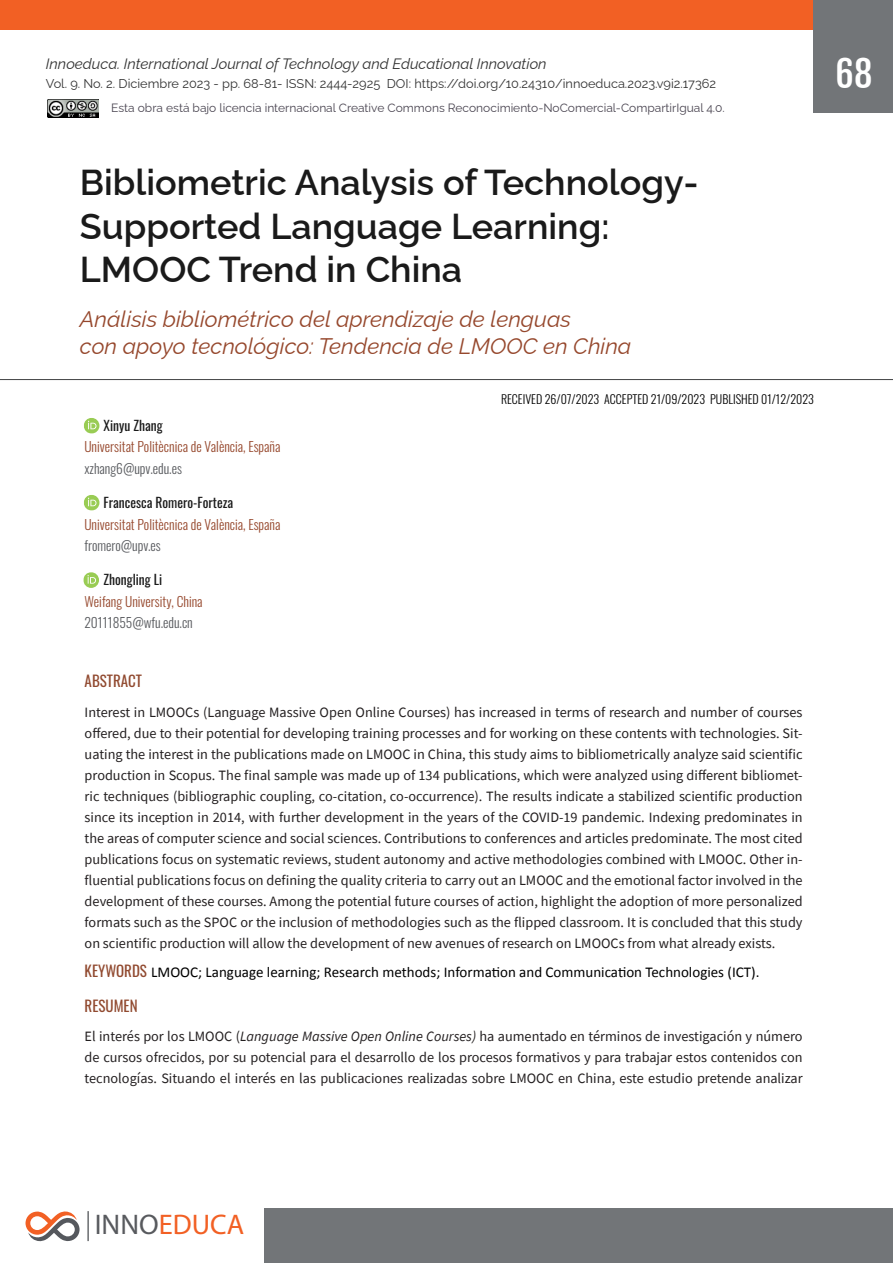
<style>
.page{position:relative;width:893px;height:1263px;background:#fff}
.page>*{position:absolute;margin:0;border:0;box-sizing:border-box;transform-origin:0 0}
.t1{font:600 36px/43.2px "Raleway";color:#1a1a1a}
.t2{font:36px "Fjalla One";color:#fff}
.t3{font:28.5px "Myriad Pro";color:#f26024}
.t4{font:italic 22.5px/27px "Raleway";color:#96482d}
.RESUMEN{font:15px "Calibri";color:#000}
.t5{font:italic 15px "Raleway";color:#333}
.RESUMEN-2{font:15px "Oswald";color:#914a30}
.RESUMEN-3{font:14.25px/21px "Source Sans Pro";color:#231f20;text-align:justify}
.t6{font:300 13.5px "Oswald";color:#96482d}
.t7{font:300 13.5px "Oswald";color:#585a5e}
.t8{font:13.5px "Oswald";color:#1a1a1a}
.t9{font:12.75px "Raleway";color:#333}
.TEXTO{font:12px "Raleway";color:#4a4551}
.t10{font:300 12px "Oswald";color:#000}
.s1{font-family:"Oswald";color:#914a30}
.s2{font-style:italic}
.s3{color:#585a5e}
</style>
<div class="page">
<div style="left:0;top:0;width:893px;height:30px;background:#f26024"></div>
<div style="left:814px;top:0;width:79px;height:112px;background:#727578"></div>
<div style="left:264px;top:1209px;width:629px;height:54px;background:#727578"></div>
<img style="left:87px;top:1211px;width:2px;height:30px">
<svg style="left:26px;top:1211px;width:54px;height:30px"></svg>
<hr style="left:0;top:379px;width:893px;height:1px;background:#4b4c4d">
<img style="left:47px;top:99px;width:52px;height:18px">
<svg style="left:84px;top:418px;width:15px;height:16px"></svg>
<svg style="left:84px;top:495px;width:15px;height:15px"></svg>
<svg style="left:83px;top:572px;width:16px;height:16px"></svg>
<p class="t5" style="left:46px;top:51px;width:502px">Innoeduca. International Journal of Technology and Educational Innovation</p>
<p class="t9" style="left:46px;top:74px;width:672px">Vol. 9. No. 2. Diciembre 2023 - pp. 68-81- ISSN: 2444-2925 DOI: https://doi.org/10.24310/innoeduca.2023.v9i2.17362</p>
<p class="TEXTO" style="left:111px;top:98px;width:615px">Esta obra está bajo licencia internacional Creative Commons Reconocimiento-NoComercial-CompartirIgual 4.0.</p>
<p class="t1" style="left:80px;top:157px;width:620px">Bibliometric Analysis of Technology-<br>Supported Language Learning:<br>LMOOC Trend in China</p>
<p class="t4" style="left:80px;top:303px;width:553px">Análisis bibliométrico del aprendizaje de lenguas<br>con apoyo tecnológico: Tendencia de LMOOC en China</p>
<p class="t8" style="left:104px;top:413px;width:61px">Xinyu Zhang</p>
<p class="t6" style="left:84px;top:435px;width:198px">Universitat Politècnica de València, España</p>
<p class="t7" style="left:84px;top:456px;width:99px">xzhang6@upv.edu.es</p>
<p class="t8" style="left:104px;top:490px;width:131px">Francesca Romero-Forteza</p>
<p class="t6" style="left:84px;top:512px;width:198px">Universitat Politècnica de València, España</p>
<p class="t7" style="left:84px;top:533px;width:78px">fromero@upv.es</p>
<p class="t8" style="left:104px;top:568px;width:60px">Zhongling Li</p>
<p class="t6" style="left:84px;top:589px;width:120px">Weifang University, China</p>
<p class="t7" style="left:84px;top:611px;width:110px">20111855@wfu.edu.cn</p>
<p class="t10" style="left:501px;top:389px;width:314px">RECEIVED 26/07/2023 ACCEPTED 21/09/2023 PUBLISHED 01/12/2023</p>
<p class="RESUMEN-2" style="left:85px;top:667px;width:59px">ABSTRACT</p>
<p class="RESUMEN-3" style="left:85px;top:701px;width:720px">Interest in LMOOCs (Language Massive Open Online Courses) has increased in terms of research and number of courses offered, due to their potential for developing training processes and for working on these contents with technologies. Sit&shy;uating the interest in the publications made on LMOOC in China, this study aims to bibliometrically analyze said scientific production in Scopus. The final sample was made up of 134 publications, which were analyzed using different bibliomet&shy;ric techniques (bibliographic coupling, co-citation, co-occurrence). The results indicate a stabilized scientific production since its inception in 2014, with further development in the years of the COVID-19 pandemic. Indexing predominates in the areas of computer science and social sciences. Contributions to conferences and articles predominate. The most cited publications focus on systematic reviews, student autonomy and active methodologies combined with LMOOC. Other in&shy;fluential publications focus on defining the quality criteria to carry out an LMOOC and the emotional factor involved in the development of these courses. Among the potential future courses of action, highlight the adoption of more personalized formats such as the SPOC or the inclusion of methodologies such as the flipped classroom. It is concluded that this study on scientific production will allow the development of new avenues of research on LMOOCs from what already exists.</p>
<p class="RESUMEN" style="left:85px;top:963px;width:676px"><span class="s1">KEYWORDS</span> LMOOC; Language learning; Research methods; Information and Communication Technologies (ICT).</p>
<p class="RESUMEN-2" style="left:85px;top:992px;width:55px">RESUMEN</p>
<p class="RESUMEN-3" style="left:85px;top:1026px;width:719px">El interés por los LMOOC (<span class="s2">Language Massive Open Online Courses)</span> ha aumentado en términos de investigación y número de cursos ofrecidos, por su potencial para el desarrollo de los procesos formativos y para trabajar estos contenidos con tecnologías. Situando el interés en las publicaciones realizadas sobre LMOOC en China, este estudio pretende analizar</p>
<h1 class="t2" style="left:836px;top:52px;width:38px">68</h1>
<h2 class="t3" style="left:95px;top:1207px;width:151px"><span class="s3">INNO</span>EDUCA</h2>
</div>
